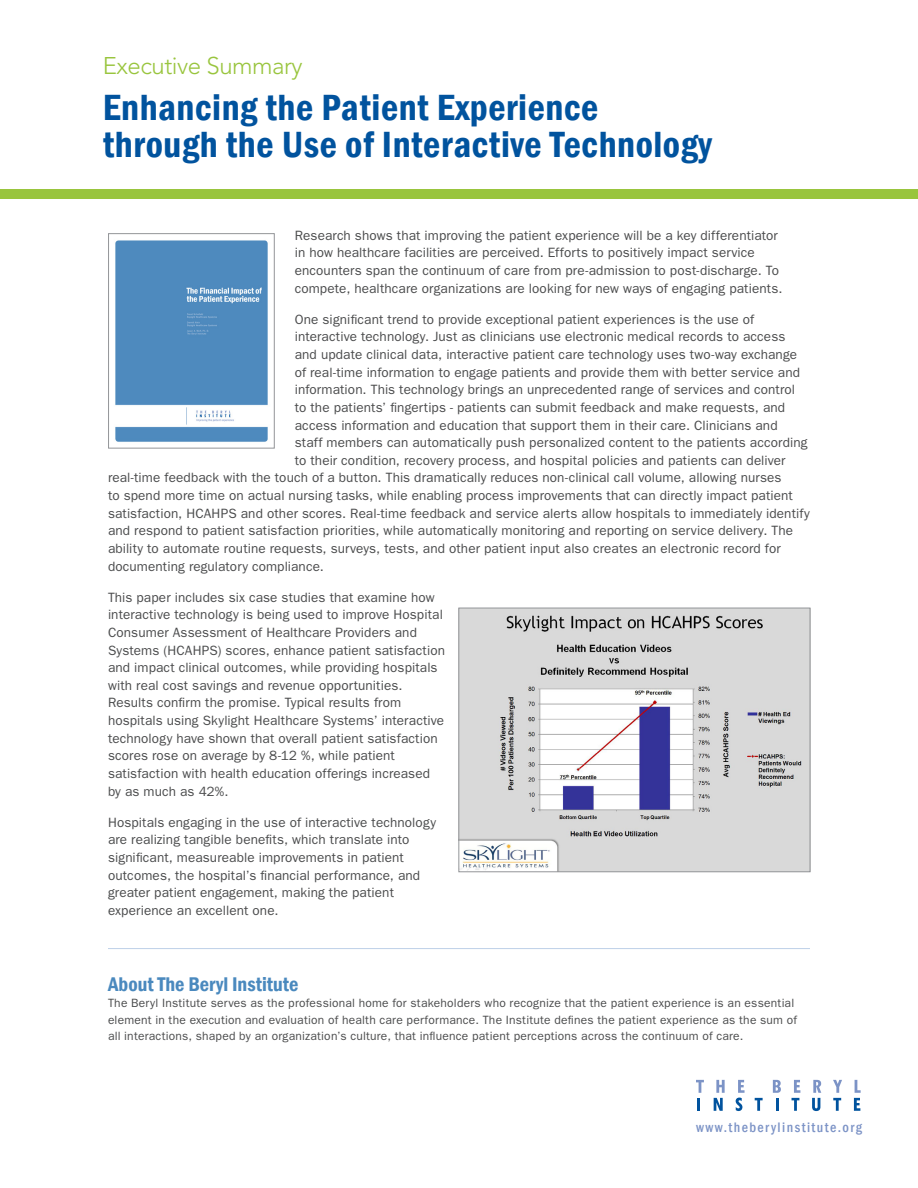
<style>
.page{position:relative;width:918px;height:1188px;background:#fff}
.page>*{position:absolute;margin:0;border:0;box-sizing:border-box;transform-origin:0 0}
.t1{font:600 condensed 37.5px/37.5px "Franklin Gothic";letter-spacing:.015em;color:#01539e}
.t2{font:300 24px "Avenir";letter-spacing:-.02em;color:#99c53e}
.t3{font:600 condensed 20.4px "Franklin Gothic";color:#4a89be}
.t4{font:500 condensed 14.1px "Franklin Gothic";letter-spacing:.1em;color:#7c93c6}
.t5{font:13.5px/17.7px "Franklin Gothic";letter-spacing:.01em;color:#4b4c4d}
.t6{font:12px/16.5px "Franklin Gothic";letter-spacing:.02em;color:#4b4c4d}
</style>
<div class="page">
<svg style="left:696px;top:1080px;width:8px;height:31px"></svg>
<svg style="left:714px;top:1080px;width:11px;height:31px"></svg>
<svg style="left:736px;top:1080px;width:9px;height:31px"></svg>
<svg style="left:755px;top:1098px;width:8px;height:13px"></svg>
<svg style="left:773px;top:1080px;width:8px;height:31px"></svg>
<svg style="left:792px;top:1080px;width:8px;height:31px"></svg>
<svg style="left:812px;top:1080px;width:9px;height:31px"></svg>
<svg style="left:833px;top:1080px;width:9px;height:31px"></svg>
<svg style="left:854px;top:1080px;width:7px;height:31px"></svg>
<hr style="left:108px;top:948px;width:702px;height:1px;background:#c2d3e9">
<img style="left:115px;top:240px;width:153px;height:202px">
<div style="left:108px;top:233px;width:166px;height:215px;border:1px solid #939598"></div>
<img style="left:461px;top:610px;width:347px;height:260px">
<div style="left:459px;top:608px;width:351px;height:264px;border:1px solid #939598"></div>
<div style="left:0;top:190px;width:918px;height:9px;background:#99c53e"></div>
<p class="t2" style="left:103px;top:51px;width:201px">Executive Summary</p>
<p class="t1" style="left:103px;top:88px;width:611px">Enhancing the Patient Experience through the Use of Interactive Technology</p>
<p class="t5" style="left:295px;top:226px;width:489px">Research shows that improving the patient experience will be a key differentiator in how healthcare facilities are perceived. Efforts to positively impact service encounters span the continuum of care from pre-admission to post-discharge. To compete, healthcare organizations are looking for new ways of engaging patients.</p>
<p class="t5" style="left:295px;top:310px;width:461px">One significant trend to provide exceptional patient experiences is the use of</p>
<p class="t5" style="left:295px;top:328px;width:492px">interactive technology. Just as clinicians use electronic medical records to access</p>
<p class="t5" style="left:295px;top:345px;width:504px">and update clinical data, interactive patient care technology uses two-way exchange</p>
<p class="t5" style="left:295px;top:363px;width:507px">of real-time information to engage patients and provide them with better service and</p>
<p class="t5" style="left:295px;top:381px;width:502px">information. This technology brings an unprecedented range of services and control</p>
<p class="t5" style="left:295px;top:398px;width:492px">to the patients’ fingertips - patients can submit feedback and make requests, and</p>
<p class="t5" style="left:295px;top:416px;width:484px">access information and education that support them in their care. Clinicians and</p>
<p class="t5" style="left:295px;top:434px;width:514px">staff members can automatically push personalized content to the patients according</p>
<p class="t5" style="left:295px;top:451px;width:492px">to their condition, recovery process, and hospital policies and patients can deliver</p>
<p class="t5" style="left:108px;top:469px;width:675px">real-time feedback with the touch of a button. This dramatically reduces non-clinical call volume, allowing nurses</p>
<p class="t5" style="left:108px;top:486px;width:686px">to spend more time on actual nursing tasks, while enabling process improvements that can directly impact patient</p>
<p class="t5" style="left:108px;top:504px;width:703px">satisfaction, HCAHPS and other scores. Real-time feedback and service alerts allow hospitals to immediately identify</p>
<p class="t5" style="left:108px;top:522px;width:687px">and respond to patient satisfaction priorities, while automatically monitoring and reporting on service delivery. The</p>
<p class="t5" style="left:108px;top:539px;width:674px">ability to automate routine requests, surveys, tests, and other patient input also creates an electronic record for</p>
<p class="t5" style="left:108px;top:557px;width:217px">documenting regulatory compliance.</p>
<p class="t5" style="left:108px;top:588px;width:339px">This paper includes six case studies that examine how interactive technology is being used to improve Hospital Consumer Assessment of Healthcare Providers and Systems (HCAHPS) scores, enhance patient satisfaction and impact clinical outcomes, while providing hospitals with real cost savings and revenue opportunities.<br>Results confirm the promise. Typical results from hospitals using Skylight Healthcare Systems’ interactive technology have shown that overall patient satisfaction scores rose on average by 8-12 %, while patient satisfaction with health education offerings increased by as much as 42%.</p>
<p class="t5" style="left:108px;top:813px;width:330px">Hospitals engaging in the use of interactive technology are realizing tangible benefits, which translate into significant, measureable improvements in patient outcomes, the hospital’s financial performance, and greater patient engagement, making the patient experience an excellent one.</p>
<p class="t3" style="left:108px;top:970px;width:192px">About The Beryl Institute</p>
<p class="t6" style="left:108px;top:995px;width:691px">The Beryl Institute serves as the professional home for stakeholders who recognize that the patient experience is an essential element in the execution and evaluation of health care performance. The Institute defines the patient experience as the sum of all interactions, shaped by an organization’s culture, that influence patient perceptions across the continuum of care.</p>
<p class="t4" style="left:696px;top:1118px;width:168px">www.theberylinstitute.org</p>
</div>
